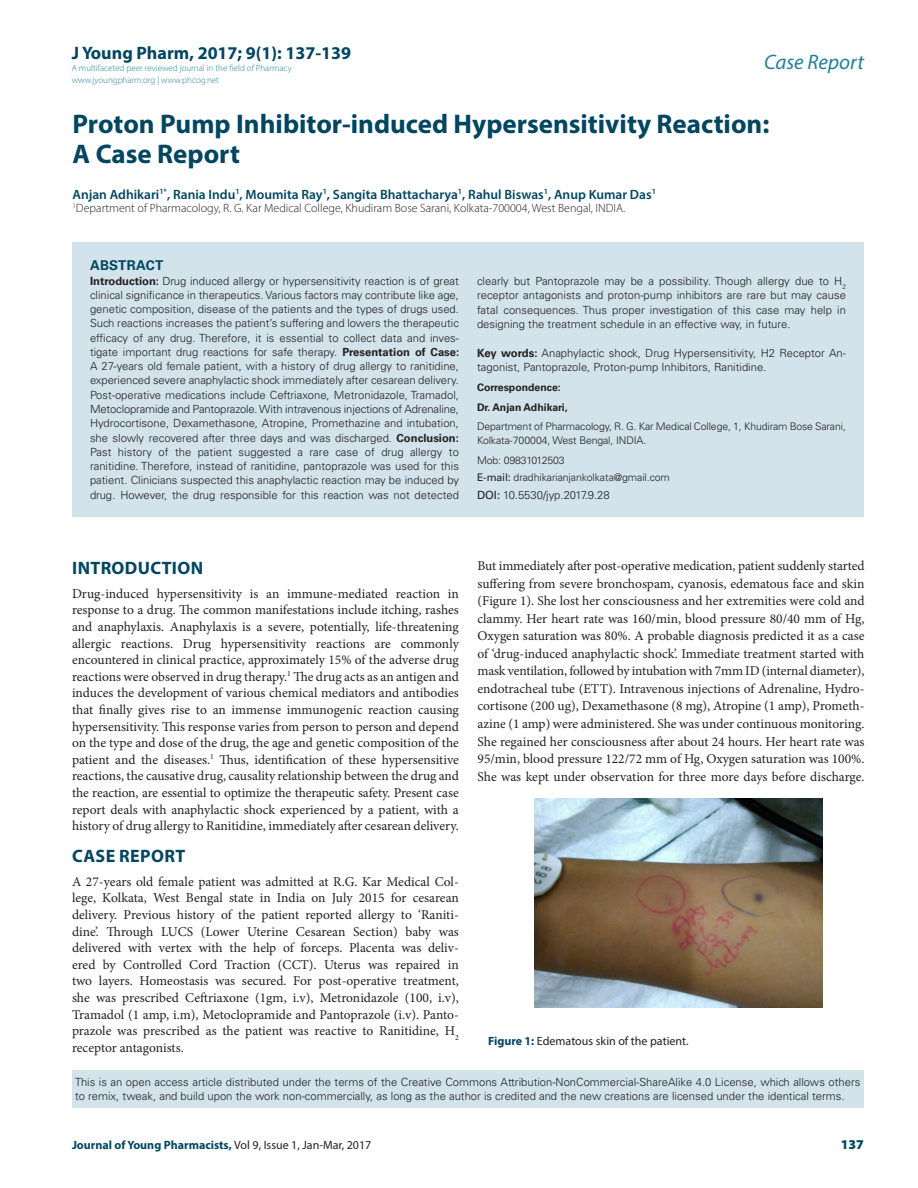
<style>
.page{position:relative;width:918px;height:1188px;background:#fff}
.page>*{position:absolute;margin:0;border:0;box-sizing:border-box;transform-origin:0 0}
.CT{font:700 27px/30px "Myriad Pro";color:#004661}
.t1{font:italic 21px "Myriad Pro";color:#24809b}
._1_HD{font:700 18px "Myriad Pro";color:#004661}
._1_HD-2{font:700 18px "Myriad Pro";letter-spacing:.02em;color:#004661}
.TXT{font:13.5px/16.6px "Minion Pro";color:#231f20;text-align:justify}
.CA{font:600 13.5px "Myriad Pro";color:#004661}
.ABS_HD{font:700 13.5px "Univers LT Std";letter-spacing:.02em;color:#004661}
.RRH{font:900 13.5px "Myriad Pro";color:#004661}
.CA_Aff{font:300 12px "Myriad Pro";color:#231f20}
.RRH-2{font:700 12px "Myriad Pro";color:#004661}
.FIG_CAP{font:12px "Myriad Pro";color:#231f20}
.ABS_TXT{font:300 11.25px/14.2px "Univers LT Std";color:#231f20;text-align:justify}
.ABS_ADD{font:300 11.25px "Univers LT Std";color:#231f20}
.ABS_ADD-2{font:300 10.5px/13.6px "Univers LT Std";letter-spacing:-.01em;color:#231f20}
.ABS_ADD-3{font:700 10.5px "Univers LT Std";color:#231f20}
.t2{font:300 9px/12px "Myriad Pro";color:#24809b}
.s1{font-weight:700}
.s2{font-weight:400}
.s3{font-weight:700;color:#004661}
.s4{font-weight:400;color:#231f20}
</style>
<div class="page">
<div style="left:72px;top:243px;width:792px;height:274px;background:#d2e3eb"></div>
<div style="left:72px;top:1070px;width:791px;height:38px;background:#d2e3eb"></div>
<img style="left:535px;top:799px;width:287px;height:208px">
<h3 class="_1_HD" style="left:72px;top:41px;width:281px">J Young Pharm, 2017; 9(1): 137-139</h3>
<p class="t2" style="left:72px;top:62px;width:221px">A multifaceted peer reviewed journal in the field of Pharmacy www.jyoungpharm.org | www.phcog.net</p>
<h2 class="t1" style="left:764px;top:49px;width:101px">Case Report</h2>
<p class="CT" style="left:73px;top:108px;width:698px">Proton Pump Inhibitor-induced Hypersensitivity Reaction:<br>A Case Report</p>
<p class="CA" style="left:73px;top:185px;width:585px">Anjan Adhikari<sup>1*</sup>, Rania Indu<sup>1</sup>, Moumita Ray<sup>1</sup>, Sangita Bhattacharya<sup>1</sup>, Rahul Biswas<sup>1</sup>, Anup Kumar Das<sup>1</sup></p>
<p class="CA_Aff" style="left:73px;top:201px;width:554px"><sup>1</sup>Department of Pharmacology, R. G. Kar Medical College, Khudiram Bose Sarani, Kolkata-700004, West Bengal, INDIA.</p>
<p class="ABS_HD" style="left:90px;top:258px;width:75px">ABSTRACT</p>
<p class="ABS_TXT" style="left:90px;top:273px;width:371px"><span class="s1">Introduction:</span> Drug induced allergy or hypersensitivity reaction is of great clinical significance in therapeutics. Various factors may contribute like age, genetic composition, disease of the patients and the types of drugs used.<br>Such reactions increases the patient’s suffering and lowers the therapeutic efficacy of any drug. Therefore, it is essential to collect data and inves&shy;tigate important drug reactions for safe therapy. <span class="s1">Presentation of Case:<br></span>A 27-years old female patient, with a history of drug allergy to ranitidine, experienced severe anaphylactic shock immediately after cesarean delivery.<br>Post-operative medications include Ceftriaxone, Metronidazole, Tramadol, Metoclopramide and Pantoprazole. With intravenous injections of Adrenaline, Hydrocortisone, Dexamethasone, Atropine, Promethazine and intubation, she slowly recovered after three days and was discharged. <span class="s1">Conclusion:<br></span>Past history of the patient suggested a rare case of drug allergy to ranitidine. Therefore, instead of ranitidine, pantoprazole was used for this patient. Clinicians suspected this anaphylactic reaction may be induced by drug. However, the drug responsible for this reaction was not detected</p>
<p class="ABS_TXT" style="left:477px;top:274px;width:371px">clearly but Pantoprazole may be a possibility. Though allergy due to H<sub>2 </sub>receptor antagonists and proton-pump inhibitors are rare but may cause fatal consequences. Thus proper investigation of this case may help in designing the treatment schedule in an effective way, in future.</p>
<p class="ABS_TXT" style="left:477px;top:346px;width:370px"><span class="s1">Key words:</span> Anaphylactic shock, Drug Hypersensitivity, H2 Receptor An&shy;tagonist, Pantoprazole, Proton-pump Inhibitors, Ranitidine.</p>
<p class="ABS_ADD-3" style="left:477px;top:381px;width:85px">Correspondence:</p>
<p class="ABS_ADD-3" style="left:477px;top:401px;width:92px">Dr. Anjan Adhikari,</p>
<p class="ABS_ADD-2" style="left:477px;top:420px;width:370px">Department of Pharmacology, R. G. Kar Medical College, 1, Khudiram Bose Sarani,<br>Kolkata-700004, West Bengal, INDIA.</p>
<p class="ABS_ADD-2" style="left:477px;top:453px;width:89px">Mob: 09831012503</p>
<p class="ABS_ADD-2" style="left:477px;top:471px;width:194px"><span class="s2">E-mail:</span> dradhikarianjankolkata@gmail.com</p>
<p class="ABS_ADD" style="left:477px;top:488px;width:134px"><span class="s2">DOI:</span> 10.5530/jyp.2017.9.28</p>
<p class="_1_HD-2" style="left:72px;top:556px;width:132px">INTRODUCTION</p>
<p class="TXT" style="left:72px;top:585px;width:388px">Drug-induced hypersensitivity is an immune-mediated reaction in response to a drug. The common manifestations include itching, rashes and anaphylaxis. Anaphylaxis is a severe, potentially, life-threatening allergic reactions. Drug hypersensitivity reactions are commonly encountered in clinical practice, approximately 15% of the adverse drug reactions were observed in drug therapy.<sup>1</sup> The drug acts as an antigen and induces the development of various chemical mediators and antibodies that finally gives rise to an immense immunogenic reaction causing hypersensitivity. This response varies from person to person and depend on the type and dose of the drug, the age and genetic composition of the patient and the diseases.<sup>1</sup> Thus, identification of these hypersensitive reactions, the causative drug, causality relationship between the drug and the reaction, are essential to optimize the therapeutic safety. Present case report deals with anaphylactic shock experienced by a patient, with a history of drug allergy to Ranitidine, immediately after cesarean delivery.</p>
<p class="_1_HD-2" style="left:72px;top:844px;width:115px">CASE REPORT</p>
<p class="TXT" style="left:72px;top:873px;width:388px">A 27-years old female patient was admitted at R.G. Kar Medical Col&shy;lege, Kolkata, West Bengal state in India on July 2015 for cesarean delivery. Previous history of the patient reported allergy to ‘Raniti&shy;dine’. Through LUCS (Lower Uterine Cesarean Section) baby was delivered with vertex with the help of forceps. Placenta was deliv&shy;ered by Controlled Cord Traction (CCT). Uterus was repaired in two layers. Homeostasis was secured. For post-operative treatment, she was prescribed Ceftriaxone (1gm, i.v), Metronidazole (100, i.v), Tramadol (1 amp, i.m), Metoclopramide and Pantoprazole (i.v). Panto&shy;prazole was prescribed as the patient was reactive to Ranitidine, H<sub>2 </sub>receptor antagonists.</p>
<p class="TXT" style="left:478px;top:557px;width:389px;line-height:17.5px">But immediately after post-operative medication, patient suddenly started suffering from severe bronchospam, cyanosis, edematous face and skin (Figure 1). She lost her consciousness and her extremities were cold and clammy. Her heart rate was 160/min, blood pressure 80/40 mm of Hg, Oxygen saturation was 80%. A probable diagnosis predicted it as a case of ‘drug-induced anaphylactic shock’. Immediate treatment started with mask ventilation, followed by intubation with 7mm ID (internal diameter), endotracheal tube (ETT). Intravenous injections of Adrenaline, Hydro&shy;cortisone (200 ug), Dexamethasone (8 mg), Atropine (1 amp), Prometh&shy;azine (1 amp) were administered. She was under continuous monitoring.<br>She regained her consciousness after about 24 hours. Her heart rate was 95/min, blood pressure 122/72 mm of Hg, Oxygen saturation was 100%.<br>She was kept under observation for three more days before discharge.</p>
<p class="FIG_CAP" style="left:488px;top:1034px;width:202px"><span class="s3">Figure 1:</span> Edematous skin of the patient.</p>
<p class="ABS_TXT" style="left:75px;top:1075px;width:787px">This is an open access article distributed under the terms of the Creative Commons Attribution-NonCommercial-ShareAlike 4.0 License, which allows others to remix, tweak, and build upon the work non-commercially, as long as the author is credited and the new creations are licensed under the identical terms.</p>
<p class="RRH-2" style="left:72px;top:1137px;width:301px">Journal of Young Pharmacists, <span class="s4">Vol 9, Issue 1, Jan-Mar, 2017</span></p>
<p class="RRH" style="left:841px;top:1136px;width:25px">137</p>
</div>
